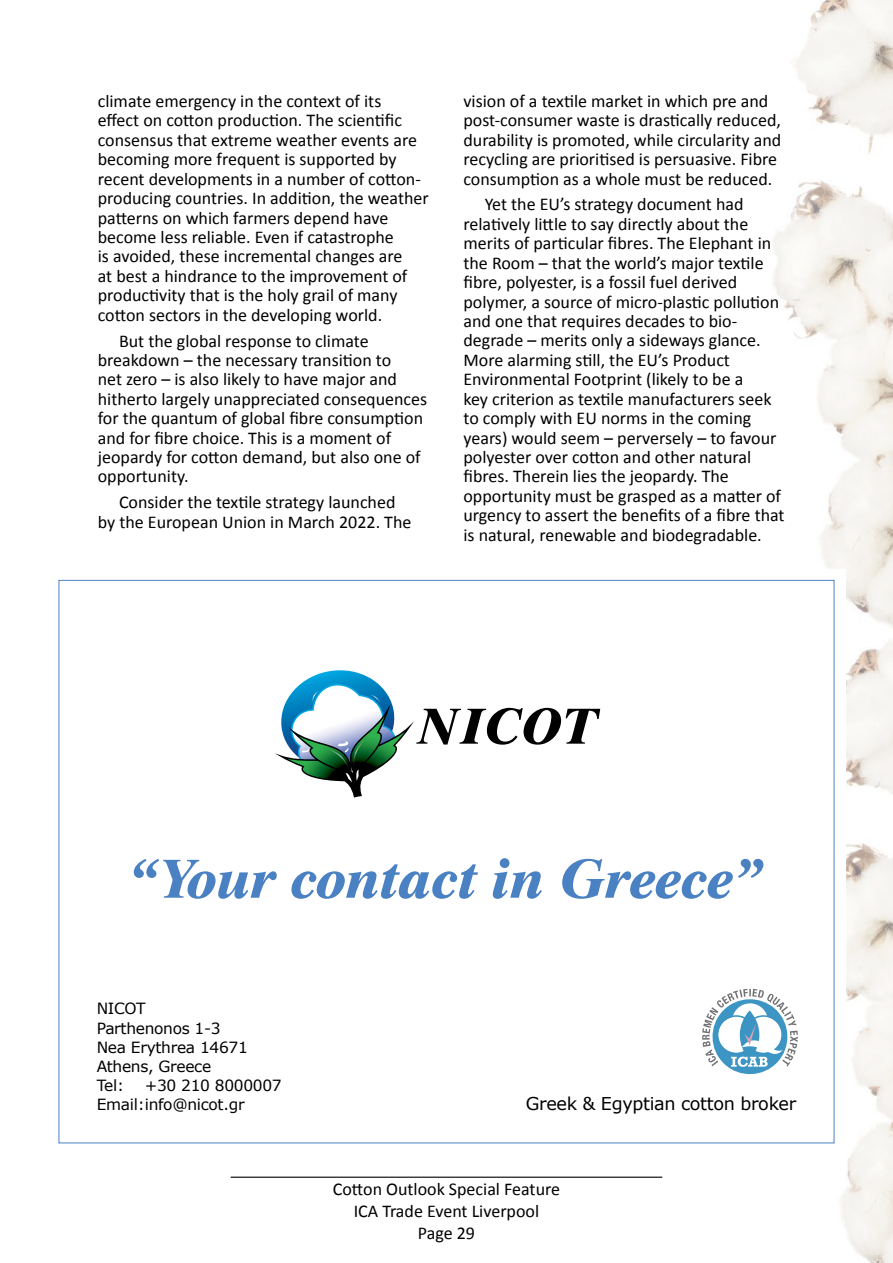
<style>
.page{position:relative;width:893px;height:1263px;background:#fff}
.page>*{position:absolute;margin:0;border:0;box-sizing:border-box;transform-origin:0 0}
.t1{font:italic 800 55.8px "Dutch 801 BT";color:#4a81c2}
.t2{font:18px/19.4px "Calibri";color:#000}
.t3{font:17.7px "Verdana";letter-spacing:-.02em;color:#000}
.t4{font:15.45px/19px "Verdana";letter-spacing:-.02em;color:#000}
</style>
<div class="page">
<hr style="left:231px;top:1176px;width:431px;height:2px;background:#000">
<img style="left:773px;top:0;width:120px;height:1263px">
<svg style="left:58px;top:563px;width:793px;height:597px"></svg>
<p class="t2" style="left:98px;top:91px;width:332px">climate emergency in the context of its<br>effect on cotton production. The scientific consensus that extreme weather events are becoming more frequent is supported by recent developments in a number of cotton&shy;producing countries. In addition, the weather patterns on which farmers depend have become less reliable. Even if catastrophe<br>is avoided, these incremental changes are<br>at best a hindrance to the improvement of productivity that is the holy grail of many cotton sectors in the developing world.</p>
<p class="t2" style="left:98px;top:330px;width:331px;text-indent:21px">But the global response to climate breakdown – the necessary transition to<br>net zero – is also likely to have major and hitherto largely unappreciated consequences for the quantum of global fibre consumption and for fibre choice. This is a moment of jeopardy for cotton demand, but also one of opportunity.</p>
<p class="t2" style="left:98px;top:492px;width:315px;text-align:center">Consider the textile strategy launched<br>by the European Union in March 2022. The</p>
<p class="t2" style="left:463px;top:90px;width:319px">vision of a textile market in which pre and post-consumer waste is drastically reduced, durability is promoted, while circularity and recycling are prioritised is persuasive. Fibre consumption as a whole must be reduced.</p>
<p class="t2" style="left:463px;top:194px;width:323px;text-indent:21px">Yet the EU’s strategy document had relatively little to say directly about the merits of particular fibres. The Elephant in the Room – that the world’s major textile fibre, polyester, is a fossil fuel derived polymer, a source of micro-plastic pollution and one that requires decades to bio&shy;degrade – merits only a sideways glance.<br>More alarming still, the EU’s Product Environmental Footprint (likely to be a<br>key criterion as textile manufacturers seek to comply with EU norms in the coming years) would seem – perversely – to favour polyester over cotton and other natural fibres. Therein lies the jeopardy. The opportunity must be grasped as a matter of urgency to assert the benefits of a fibre that is natural, renewable and biodegradable.</p>
<h1 class="t1" style="left:130px;top:844px;width:635px">“Your contact in Greece”</h1>
<p class="t4" style="left:97px;top:999px;width:153px">NICOT<br>Parthenonos 1-3<br>Nea Erythrea 14671<br>Athens, Greece<br>Tel:</p>
<p class="t4" style="left:97px;top:1076px;width:187px;text-indent:48px">+30 210 8000007<br>Email: info@nicot.gr</p>
<p class="t3" style="left:526px;top:1092px;width:272px">Greek &amp; Egyptian cotton broker</p>
<p class="t2" style="left:333px;top:1178px;width:229px;line-height:21.6px;text-align:center">Cotton Outlook Special Feature<br>ICA Trade Event Liverpool<br>Page 29</p>
</div>
